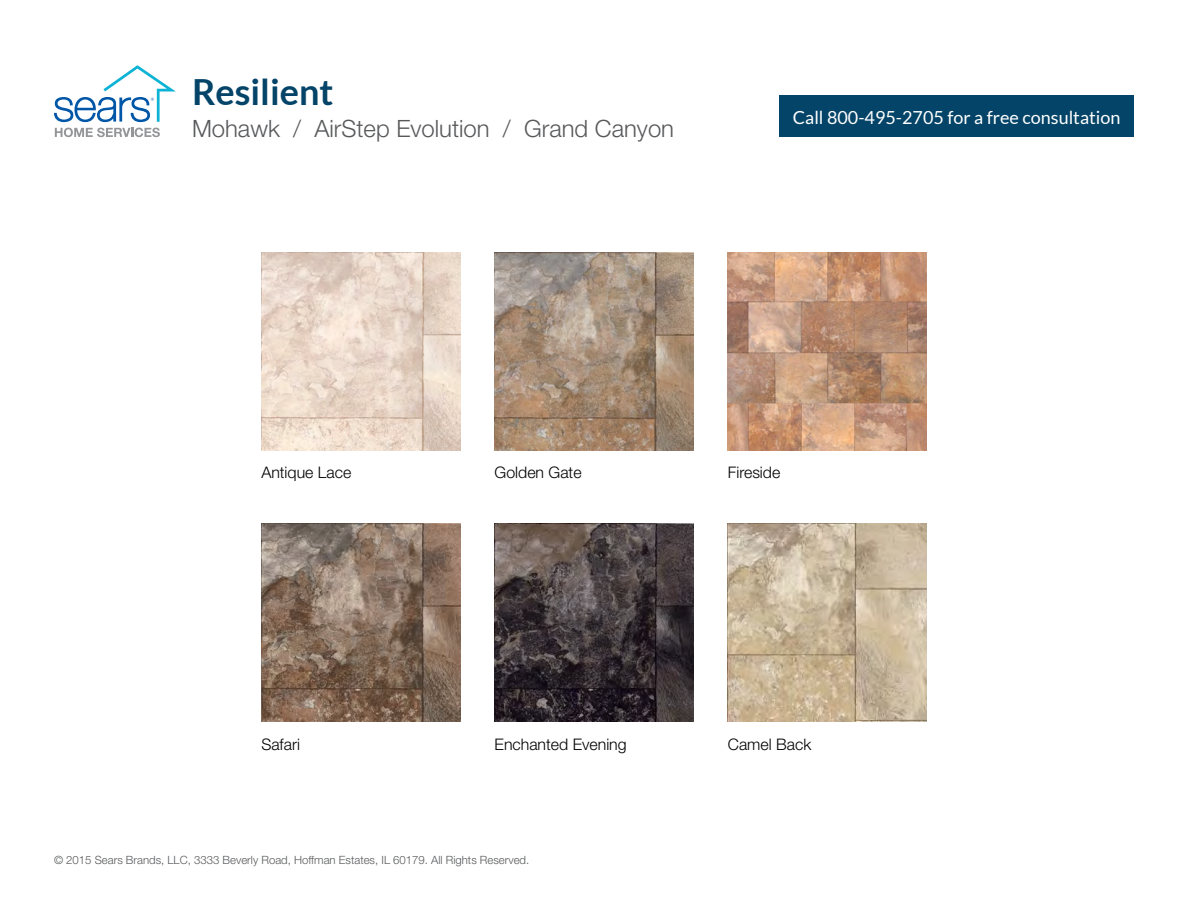
<style>
.page{position:relative;width:1188px;height:918px;background:#fff}
.page>*{position:absolute;margin:0;border:0;box-sizing:border-box;transform-origin:0 0}
.t1{font:700 36px "Lato";color:#044468}
.t2{font:300 23.85px "Helvetica Neue LT Std";color:#58595b}
.t3{font:18px "Lato";color:#fff}
.t4{font:300 15.9px "Helvetica Neue LT Std";color:#000}
.t5{font:300 11.4px "Helvetica Neue LT Std";color:#58595b}
.t6{font:8.85px "Gotham";color:#0056a7}
</style>
<div class="page">
<div style="left:779px;top:96px;width:355px;height:41px;background:#044468"></div>
<svg style="left:54px;top:65px;width:122px;height:57px"></svg>
<svg style="left:55px;top:128px;width:105px;height:9px"></svg>
<img style="left:261px;top:252px;width:199px;height:198px">
<img style="left:495px;top:252px;width:198px;height:198px">
<img style="left:728px;top:252px;width:199px;height:199px">
<img style="left:261px;top:524px;width:199px;height:198px">
<img style="left:495px;top:524px;width:198px;height:198px">
<img style="left:728px;top:524px;width:199px;height:198px">
<p class="t6" style="left:151px;top:95px;width:5px">®</p>
<h1 class="t1" style="left:192px;top:72px;width:143px">Resilient</h1>
<h2 class="t2" style="left:192px;top:114px;width:484px">Mohawk / AirStep Evolution / Grand Canyon</h2>
<h3 class="t3" style="left:793px;top:107px;width:329px">Call 800-495-2705 for a free consultation</h3>
<h3 class="t4" style="left:261px;top:463px;width:91px">Antique Lace</h3>
<h3 class="t4" style="left:495px;top:463px;width:88px">Golden Gate</h3>
<h3 class="t4" style="left:728px;top:463px;width:54px">Fireside</h3>
<h3 class="t4" style="left:261px;top:734px;width:40px">Safari</h3>
<h3 class="t4" style="left:495px;top:734px;width:134px">Enchanted Evening</h3>
<h3 class="t4" style="left:728px;top:734px;width:85px">Camel Back</h3>
<p class="t5" style="left:54px;top:853px;width:477px">© 2015 Sears Brands, LLC, 3333 Beverly Road, Hoffman Estates, IL 60179. All Rights Reserved.</p>
</div>
